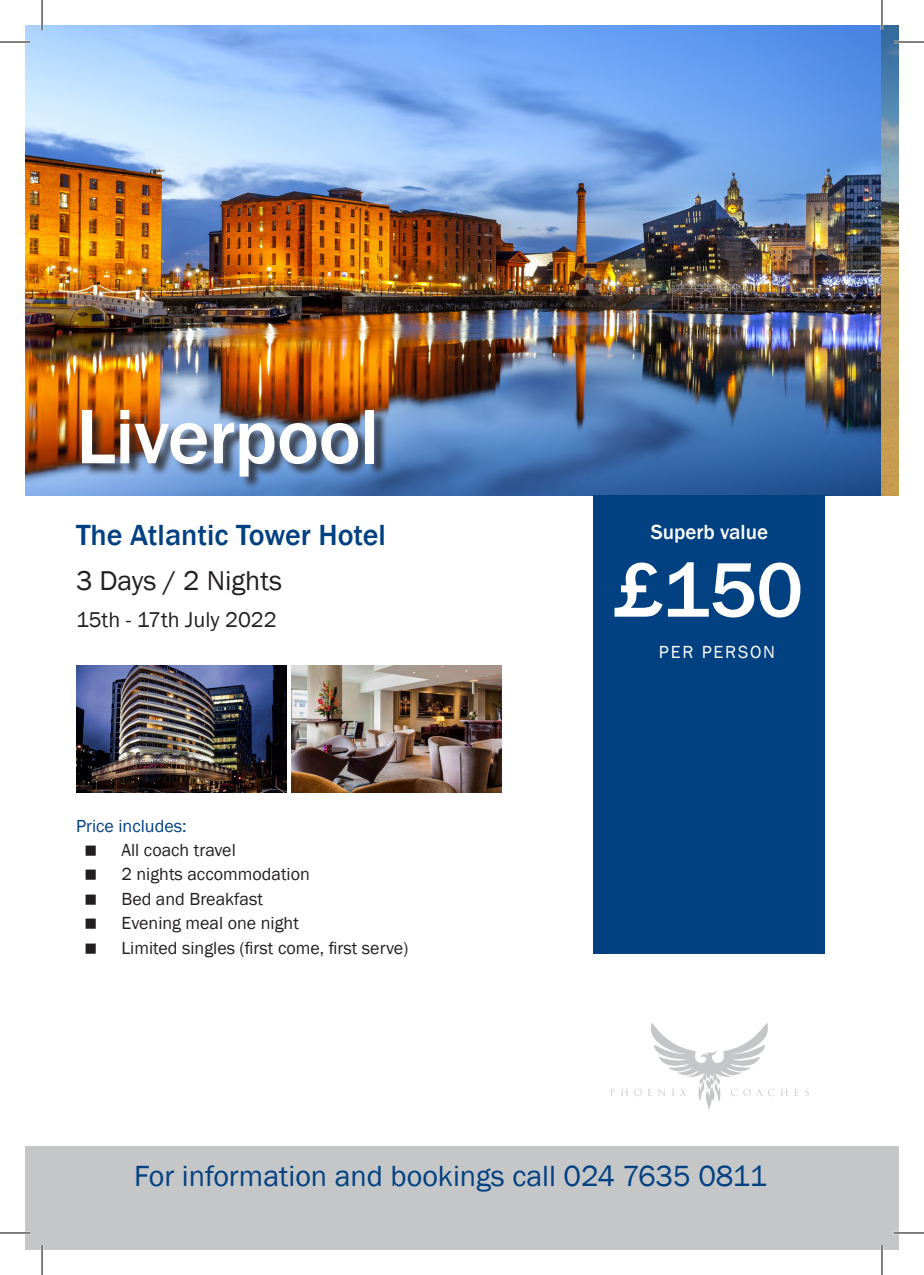
<style>
.page{position:relative;width:924px;height:1275px;background:#fff}
.page>*{position:absolute;margin:0;border:0;box-sizing:border-box;transform-origin:0 0}
.t1{font:500 80px "Franklin Gothic";letter-spacing:-.01em;color:#fff}
.t2{font:30px "Franklin Gothic";color:#014081}
.t3{font:500 30px "Franklin Gothic";color:#014081}
.t4{font:28px "Franklin Gothic";color:#231f20}
.t5{font:22px "Franklin Gothic";color:#231f20}
.t6{font:500 21px "Franklin Gothic";color:#fff}
.t7{font:18px "Franklin Gothic";color:#231f20}
.t8{font:18px "Franklin Gothic";color:#014081}
.t9{font:18px "Franklin Gothic";letter-spacing:.1em;color:#fff}
</style>
<div class="page">
<img style="left:76px;top:666px;width:210px;height:126px">
<img style="left:25px;top:25px;width:873px;height:471px">
<img style="left:291px;top:666px;width:210px;height:126px">
<div style="left:25px;top:1146px;width:873px;height:104px;background:#c5c6c8"></div>
<svg style="left:610px;top:1023px;width:198px;height:86px"></svg>
<div style="left:593px;top:496px;width:231px;height:458px;background:#014081"></div>
<div style="left:84px;top:412px;width:304px;height:78px;background:#231f20;opacity:.75"></div>
<hr style="left:0;top:41px;width:30px;height:2px;background:#fff">
<hr style="left:893px;top:41px;width:30px;height:2px;background:#fff">
<hr style="left:0;top:1231px;width:30px;height:3px;background:#fff">
<hr style="left:893px;top:1231px;width:30px;height:3px;background:#fff">
<hr style="left:41px;top:0;width:2px;height:30px;background:#fff">
<hr style="left:41px;top:1245px;width:2px;height:30px;background:#fff">
<hr style="left:880px;top:0;width:2px;height:30px;background:#fff">
<hr style="left:880px;top:1245px;width:2px;height:30px;background:#fff">
<hr style="left:0;top:42px;width:30px;height:1px;background:#000">
<hr style="left:893px;top:42px;width:30px;height:1px;background:#000">
<hr style="left:0;top:1232px;width:30px;height:1px;background:#000">
<hr style="left:893px;top:1232px;width:30px;height:1px;background:#000">
<hr style="left:42px;top:0;width:1px;height:30px;background:#000">
<hr style="left:42px;top:1245px;width:1px;height:30px;background:#000">
<hr style="left:881px;top:0;width:1px;height:30px;background:#000">
<hr style="left:881px;top:1245px;width:1px;height:30px;background:#000">
<p class="t1" style="left:76px;top:387px;width:305px">Liverpool</p>
<p class="t3" style="left:76px;top:516px;width:311px">The Atlantic Tower Hotel</p>
<p class="t4" style="left:76px;top:563px;width:207px">3 Days / 2 Nights</p>
<p class="t5" style="left:76px;top:606px;width:202px">15th - 17th July 2022</p>
<p class="t8" style="left:76px;top:814px;width:112px">Price includes:</p>
<p class="t7" style="left:121px;top:839px;width:116px">All coach travel</p>
<p class="t7" style="left:121px;top:863px;width:190px">2 nights accommodation</p>
<p class="t7" style="left:121px;top:887px;width:143px">Bed and Breakfast</p>
<p class="t7" style="left:121px;top:912px;width:179px">Evening meal one night</p>
<p class="t7" style="left:121px;top:936px;width:288px">Limited singles (first come, first serve)</p>
<p class="t6" style="left:650px;top:519px;width:119px">Superb value</p>
<p class="t1" style="left:615px;top:540px;width:189px">£150</p>
<p class="t9" style="left:658px;top:640px;width:118px">PER PERSON</p>
<p class="t2" style="left:134px;top:1157px;width:634px">For information and bookings call 024 7635 0811</p>
</div>
